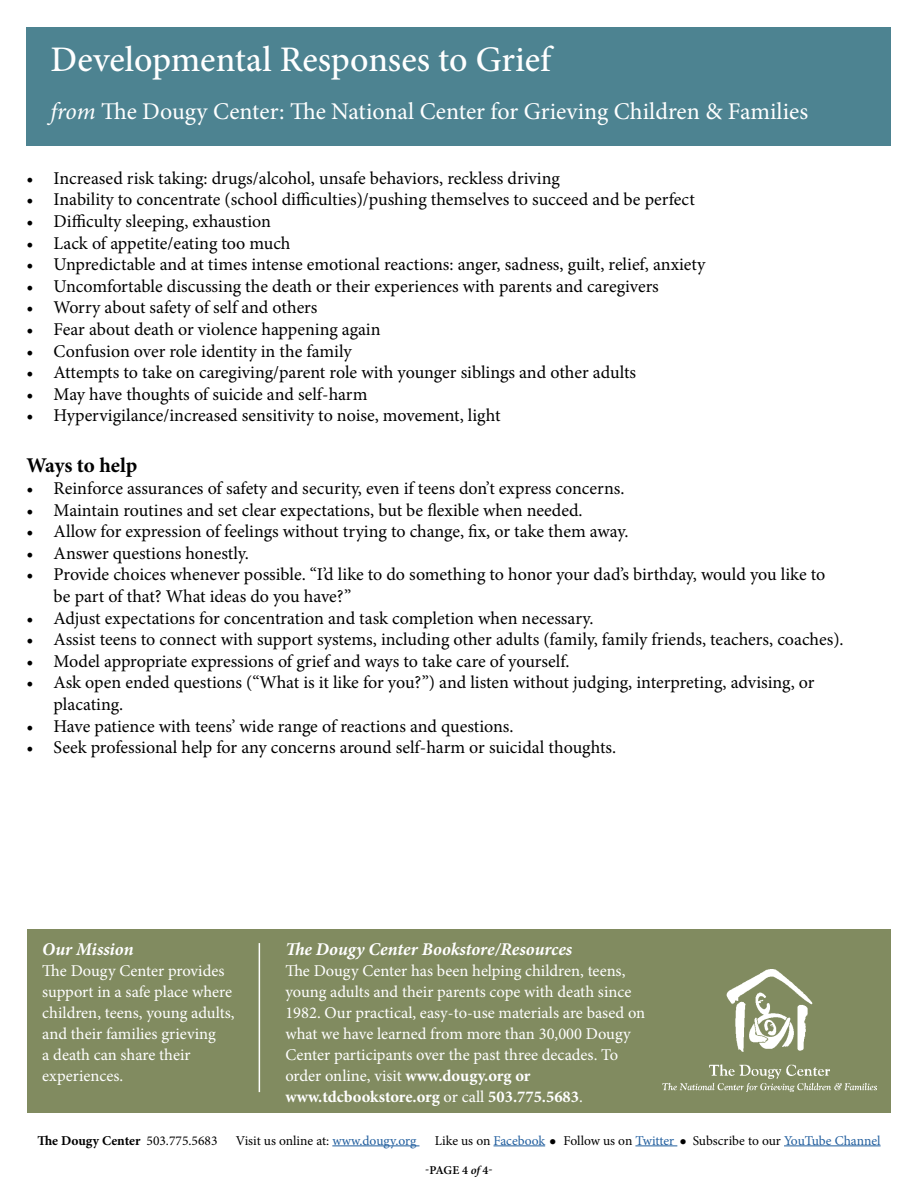
<style>
.page{position:relative;width:918px;height:1188px;background:#fff}
.page>*{position:absolute;margin:0;border:0;box-sizing:border-box;transform-origin:0 0}
.t1{font:500 36px "Minion Pro";color:#fff}
.t2{font:24px "Minion Pro";color:#fff}
.t3{font:700 21px "Minion Pro";letter-spacing:-.005em;color:#000}
.t4{font:18px/21.6px "Minion Pro";color:#000}
.t5{font:italic 700 18px "Minion Pro";letter-spacing:-.005em;color:#fff}
.t6{font:16.5px/21px "Minion Pro";color:#fff}
.t7{font:13.5px "Minion Pro";letter-spacing:-.005em;color:#000}
.t8{font:700 13.5px "Minion Pro";letter-spacing:-.005em;color:#000}
.t9{font:600 12px "Minion Pro";color:#000}
.t10{font:9px "Wingdings";color:#000}
.s1{font-style:italic}
.s2{font-weight:700}
.s3{font-weight:400}
.s4{color:#215e9e}
</style>
<div class="page">
<div style="left:27px;top:27px;width:864px;height:119px;background:#4d8391"></div>
<div style="left:27px;top:929px;width:864px;height:183px;background:#818b60"></div>
<img style="left:662px;top:969px;width:214px;height:122px">
<hr style="left:259px;top:943px;width:1px;height:149px;background:#fff">
<hr style="left:332px;top:1146px;width:87px;height:1px;background:#215e9e">
<hr style="left:494px;top:1146px;width:51px;height:1px;background:#215e9e">
<hr style="left:635px;top:1146px;width:42px;height:1px;background:#215e9e">
<hr style="left:784px;top:1146px;width:97px;height:1px;background:#215e9e">
<h1 class="t1" style="left:51px;top:35px;width:502px">Developmental Responses to Grief</h1>
<h2 class="t2" style="left:51px;top:95px;width:759px"><span class="s1">from</span> The Dougy Center: The National Center for Grieving Children &amp; Families</h2>
<p class="t4" style="left:27px;top:167px;width:535px">• Increased risk taking: drugs/alcohol, unsafe behaviors, reckless driving</p>
<p class="t4" style="left:27px;top:189px;width:670px">• Inability to concentrate (school difficulties)/pushing themselves to succeed and be perfect</p>
<p class="t4" style="left:27px;top:210px;width:246px">• Difficulty sleeping, exhaustion</p>
<p class="t4" style="left:27px;top:232px;width:265px">• Lack of appetite/eating too much</p>
<p class="t4" style="left:27px;top:254px;width:680px">• Unpredictable and at times intense emotional reactions: anger, sadness, guilt, relief, anxiety</p>
<p class="t4" style="left:27px;top:275px;width:634px">• Uncomfortable discussing the death or their experiences with parents and caregivers</p>
<p class="t4" style="left:27px;top:297px;width:292px">• Worry about safety of self and others</p>
<p class="t4" style="left:27px;top:318px;width:355px">• Fear about death or violence happening again</p>
<p class="t4" style="left:27px;top:340px;width:327px">• Confusion over role identity in the family</p>
<p class="t4" style="left:27px;top:362px;width:611px">• Attempts to take on caregiving/parent role with younger siblings and other adults</p>
<p class="t4" style="left:27px;top:383px;width:342px">• May have thoughts of suicide and self-harm</p>
<p class="t4" style="left:27px;top:405px;width:475px">• Hypervigilance/increased sensitivity to noise, movement, light</p>
<p class="t3" style="left:27px;top:451px;width:112px">Ways to help</p>
<p class="t4" style="left:27px;top:477px;width:599px">• Reinforce assurances of safety and security, even if teens don’t express concerns.</p>
<p class="t4" style="left:27px;top:499px;width:558px">• Maintain routines and set clear expectations, but be flexible when needed.</p>
<p class="t4" style="left:27px;top:521px;width:603px">• Allow for expression of feelings without trying to change, fix, or take them away.</p>
<p class="t4" style="left:27px;top:542px;width:224px">• Answer questions honestly.</p>
<p class="t4" style="left:54px;top:564px;width:773px;text-indent:-27px">• Provide choices whenever possible. “I’d like to do something to honor your dad’s birthday, would you like to be part of that? What ideas do you have?”</p>
<p class="t4" style="left:27px;top:607px;width:569px">• Adjust expectations for concentration and task completion when necessary.</p>
<p class="t4" style="left:27px;top:629px;width:819px">• Assist teens to connect with support systems, including other adults (family, family friends, teachers, coaches).</p>
<p class="t4" style="left:27px;top:650px;width:545px">• Model appropriate expressions of grief and ways to take care of yourself.</p>
<p class="t4" style="left:54px;top:672px;width:762px;text-indent:-27px">• Ask open ended questions (“What is it like for you?”) and listen without judging, interpreting, advising, or placating.</p>
<p class="t4" style="left:27px;top:715px;width:489px">• Have patience with teens’ wide range of reactions and questions.</p>
<p class="t4" style="left:27px;top:737px;width:591px">• Seek professional help for any concerns around self-harm or suicidal thoughts.</p>
<p class="t5" style="left:42px;top:937px;width:93px">Our Mission</p>
<p class="t6" style="left:42px;top:961px;width:194px">The Dougy Center provides support in a safe place where children, teens, young adults, and their families grieving<br>a death can share their experiences.</p>
<p class="t5" style="left:285px;top:936px;width:289px">The Dougy Center Bookstore/Resources</p>
<p class="t6" style="left:285px;top:960px;width:361px">The Dougy Center has been helping children, teens, young adults and their parents cope with death since 1982. Our practical, easy-to-use materials are based on what we have learned from more than 30,000 Dougy Center participants over the past three decades. To order online, visit <span class="s2">www.dougy.org or www.tdcbookstore.org</span> or call <span class="s2">503.775.5683</span>.</p>
<p class="t8" style="left:37px;top:1131px;width:182px">The Dougy Center <span class="s3">503.775.5683</span></p>
<p class="t7" style="left:236px;top:1131px;width:182px">Visit us online at: <span class="s4">www.dougy.org</span></p>
<p class="t7" style="left:435px;top:1131px;width:112px">Like us on <span class="s4">Facebook</span></p>
<p class="t7" style="left:564px;top:1131px;width:112px">Follow us on <span class="s4">Twitter</span></p>
<p class="t10" style="left:549px;top:1137px;width:8px">●</p>
<p class="t7" style="left:693px;top:1131px;width:189px">Subscribe to our <span class="s4">YouTube Channel</span></p>
<p class="t10" style="left:680px;top:1137px;width:8px">●</p>
<p class="t9" style="left:425px;top:1162px;width:69px">-PAGE 4 <span class="s1">of</span> 4-</p>
</div>
